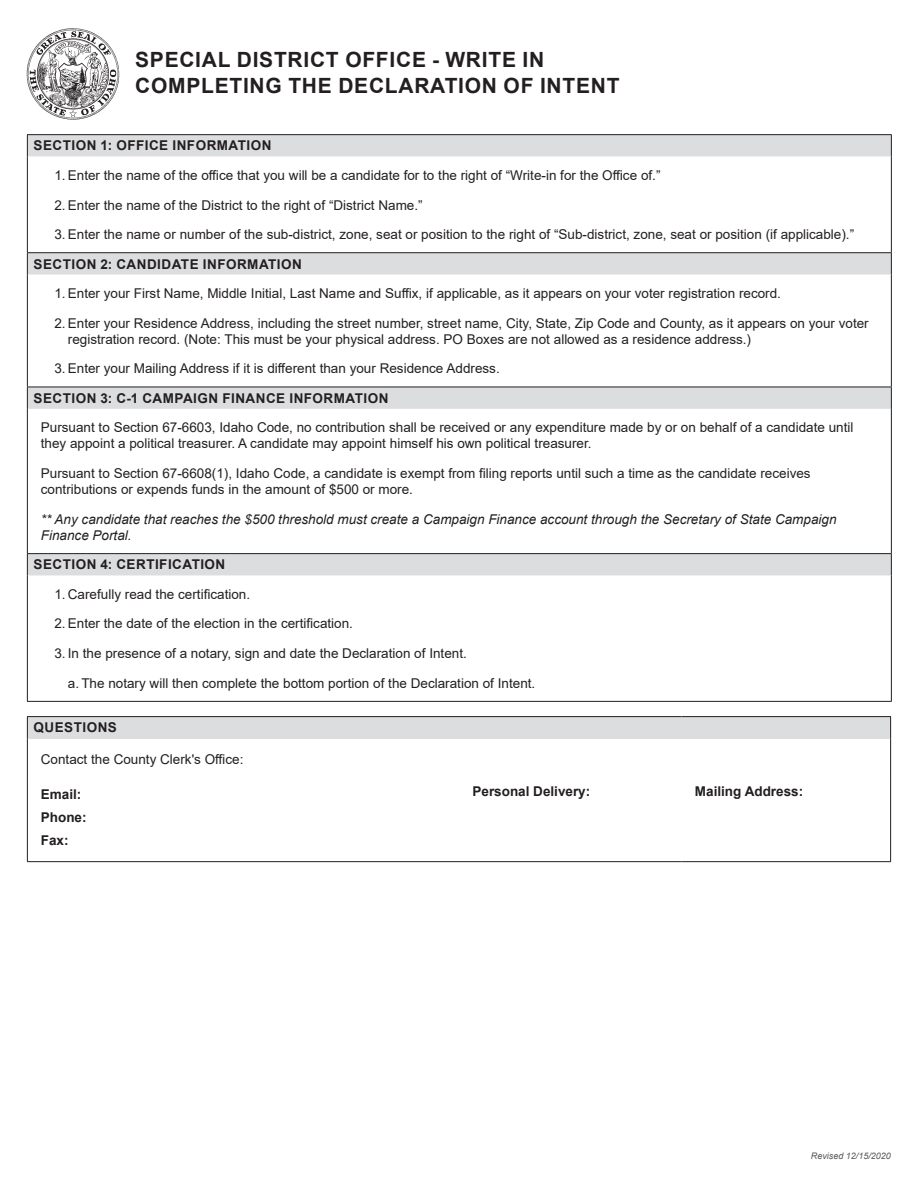
<style>
.page{position:relative;width:918px;height:1188px;background:#fff}
.page>*{position:absolute;margin:0;border:0;box-sizing:border-box;transform-origin:0 0}
.t1{font:700 21px "Arial";letter-spacing:.035em;color:#231f20}
.Text_-_Main{font:13.5px/16.2px "Arial";color:#231f20}
.Text_-_Main-2{font:700 13.5px "Arial";letter-spacing:.035em;color:#231f20}
.Text_-_Main-3{font:italic 13.5px/16.2px "Arial";color:#231f20}
.Text_-_Main-4{font:700 13.5px "Arial";color:#231f20}
.t2{font:italic 9px "Arial";color:#57585a}
</style>
<div class="page">
<img style="left:26px;top:28px;width:94px;height:92px">
<svg style="left:28px;top:135px;width:863px;height:440px"></svg>
<hr style="left:27px;top:134px;width:865px;height:1px;background:#231f20">
<svg style="left:27px;top:135px;width:1px;height:21px"></svg>
<svg style="left:891px;top:135px;width:1px;height:21px"></svg>
<hr style="left:27px;top:156px;width:1px;height:96px;background:#231f20">
<hr style="left:891px;top:156px;width:1px;height:96px;background:#231f20">
<svg style="left:27px;top:253px;width:1px;height:22px"></svg>
<svg style="left:891px;top:253px;width:1px;height:22px"></svg>
<hr style="left:27px;top:275px;width:1px;height:112px;background:#231f20">
<hr style="left:891px;top:275px;width:1px;height:112px;background:#231f20">
<svg style="left:27px;top:388px;width:1px;height:21px"></svg>
<svg style="left:891px;top:388px;width:1px;height:21px"></svg>
<hr style="left:27px;top:409px;width:1px;height:144px;background:#231f20">
<hr style="left:891px;top:409px;width:1px;height:144px;background:#231f20">
<svg style="left:27px;top:554px;width:1px;height:21px"></svg>
<svg style="left:891px;top:554px;width:1px;height:21px"></svg>
<hr style="left:27px;top:575px;width:1px;height:126px;background:#231f20">
<hr style="left:891px;top:575px;width:1px;height:126px;background:#231f20">
<hr style="left:27px;top:252px;width:865px;height:1px;background:#231f20">
<hr style="left:27px;top:387px;width:865px;height:1px;background:#231f20">
<hr style="left:27px;top:553px;width:865px;height:1px;background:#231f20">
<hr style="left:27px;top:701px;width:865px;height:1px;background:#231f20">
<div style="left:27px;top:717px;width:864px;height:21px;background:#dcdddf"></div>
<hr style="left:27px;top:716px;width:432px;height:1px;background:#231f20">
<svg style="left:27px;top:717px;width:1px;height:21px"></svg>
<hr style="left:459px;top:716px;width:222px;height:1px;background:#231f20">
<hr style="left:681px;top:716px;width:210px;height:1px;background:#231f20">
<svg style="left:890px;top:717px;width:1px;height:21px"></svg>
<hr style="left:27px;top:738px;width:1px;height:41px;background:#231f20">
<hr style="left:890px;top:738px;width:1px;height:41px;background:#231f20">
<hr style="left:27px;top:779px;width:1px;height:82px;background:#231f20">
<hr style="left:27px;top:861px;width:432px;height:1px;background:#231f20">
<hr style="left:459px;top:861px;width:222px;height:1px;background:#231f20">
<hr style="left:681px;top:861px;width:210px;height:1px;background:#231f20">
<hr style="left:890px;top:779px;width:1px;height:82px;background:#231f20">
<p class="t1" style="left:135px;top:45px;width:411px">SPECIAL DISTRICT OFFICE - WRITE IN</p>
<p class="t1" style="left:135px;top:70px;width:486px">COMPLETING THE DECLARATION OF INTENT</p>
<p class="Text_-_Main-2" style="left:34px;top:136px;width:239px">SECTION 1: OFFICE INFORMATION</p>
<p class="Text_-_Main" style="left:54px;top:167px;width:608px">1. Enter the name of the office that you will be a candidate for to the right of “Write-in for the Office of.”</p>
<p class="Text_-_Main" style="left:54px;top:197px;width:370px">2. Enter the name of the District to the right of “District Name.”</p>
<p class="Text_-_Main" style="left:54px;top:226px;width:801px">3. Enter the name or number of the sub-district, zone, seat or position to the right of “Sub-district, zone, seat or position (if applicable).”</p>
<p class="Text_-_Main-2" style="left:34px;top:254px;width:270px">SECTION 2: CANDIDATE INFORMATION</p>
<p class="Text_-_Main" style="left:54px;top:285px;width:728px">1. Enter your First Name, Middle Initial, Last Name and Suffix, if applicable, as it appears on your voter registration record.</p>
<p class="Text_-_Main" style="left:68px;top:315px;width:802px;text-indent:-14px">2. Enter your Residence Address, including the street number, street name, City, State, Zip Code and County, as it appears on your voter registration record. (Note: This must be your physical address. PO Boxes are not allowed as a residence address.)</p>
<p class="Text_-_Main" style="left:54px;top:361px;width:447px">3. Enter your Mailing Address if it is different than your Residence Address.</p>
<p class="Text_-_Main-2" style="left:34px;top:389px;width:356px">SECTION 3: C-1 CAMPAIGN FINANCE INFORMATION</p>
<p class="Text_-_Main" style="left:41px;top:419px;width:814px">Pursuant to Section 67-6603, Idaho Code, no contribution shall be received or any expenditure made by or on behalf of a candidate until they appoint a political treasurer. A candidate may appoint himself his own political treasurer.</p>
<p class="Text_-_Main" style="left:41px;top:465px;width:771px">Pursuant to Section 67-6608(1), Idaho Code, a candidate is exempt from filing reports until such a time as the candidate receives contributions or expends funds in the amount of $500 or more.</p>
<p class="Text_-_Main-3" style="left:41px;top:511px;width:797px">** Any candidate that reaches the $500 threshold must create a Campaign Finance account through the Secretary of State Campaign<br>Finance Portal.</p>
<p class="Text_-_Main-2" style="left:34px;top:555px;width:193px">SECTION 4: CERTIFICATION</p>
<p class="Text_-_Main" style="left:54px;top:586px;width:197px">1. Carefully read the certification.</p>
<p class="Text_-_Main" style="left:54px;top:616px;width:300px">2. Enter the date of the election in the certification.</p>
<p class="Text_-_Main" style="left:54px;top:645px;width:414px">3. In the presence of a notary, sign and date the Declaration of Intent.</p>
<p class="Text_-_Main" style="left:68px;top:675px;width:469px">a. The notary will then complete the bottom portion of the Declaration of Intent.</p>
<p class="Text_-_Main-2" style="left:34px;top:718px;width:85px">QUESTIONS</p>
<p class="Text_-_Main" style="left:41px;top:751px;width:204px">Contact the County Clerk's Office:</p>
<p class="Text_-_Main-2" style="left:41px;top:785px;width:42px">Email:</p>
<p class="Text_-_Main-2" style="left:41px;top:808px;width:47px">Phone:</p>
<p class="Text_-_Main-2" style="left:41px;top:831px;width:29px">Fax:</p>
<p class="Text_-_Main-4" style="left:472px;top:781px;width:119px">Personal Delivery:</p>
<p class="Text_-_Main-4" style="left:695px;top:781px;width:110px">Mailing Address:</p>
<p class="t2" style="left:811px;top:1150px;width:82px">Revised 12/15/2020</p>
</div>
